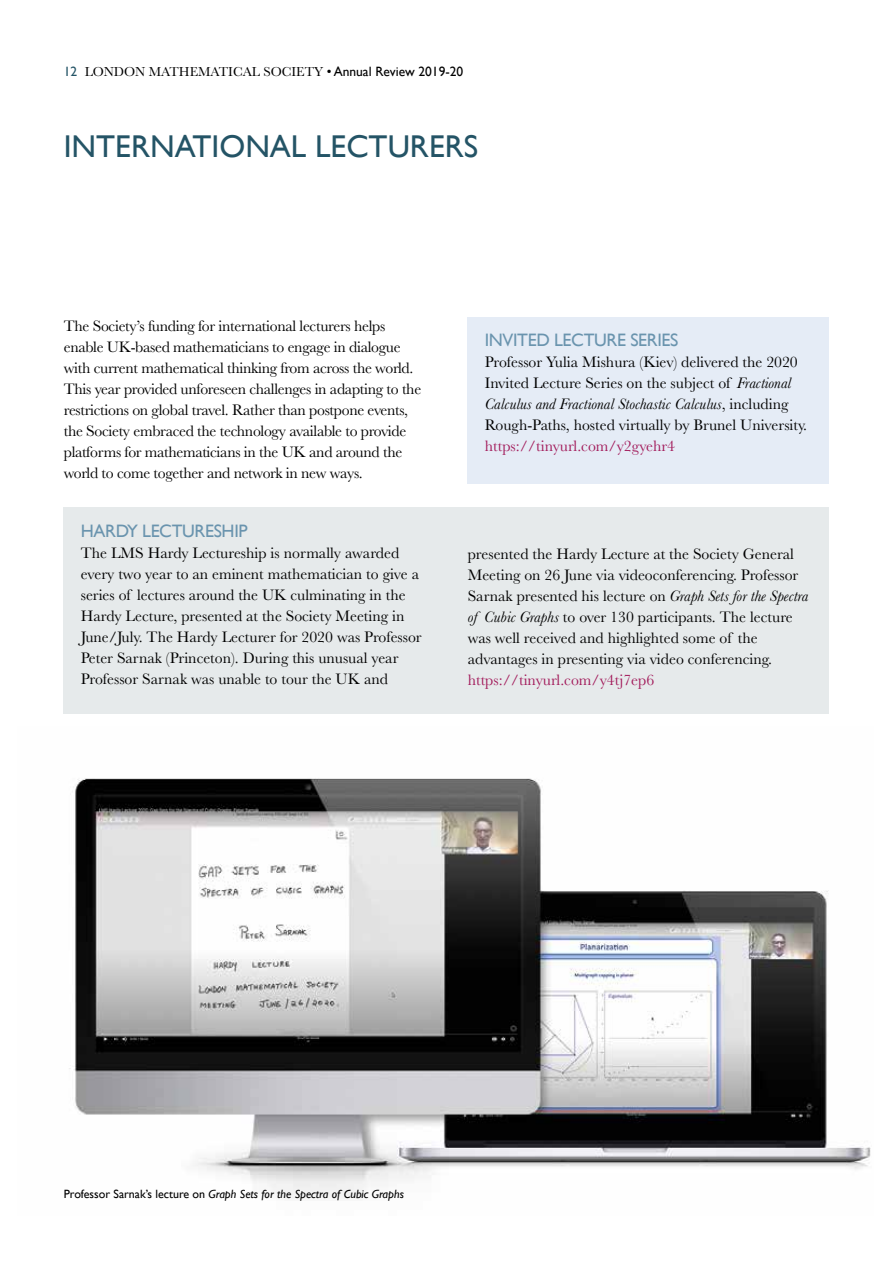
<style>
.page{position:relative;width:893px;height:1263px;background:#fff}
.page>*{position:absolute;margin:0;border:0;box-sizing:border-box;transform-origin:0 0}
.t1{font:31.5px "Gill Sans";color:#245466}
.t2{font:18px "Gill Sans";letter-spacing:-.02em;color:#6a94ae}
.t3{font:15.75px/21px "Baskerville";color:#000}
.t4{font:15.75px/21px "Baskerville";letter-spacing:-.02em;color:#000}
.t5{font:15.75px "Baskerville";color:#a21a5a}
.t6{font:13.5px "Baskerville";color:#000}
.t7{font:italic 12px "Gill Sans";color:#000}
.s1{font-family:"Gill Sans";color:#245466}
.s2{font-family:"Gill Sans"}
.s3{font-style:italic}
.s4{font-style:normal}
</style>
<div class="page">
<img style="left:69px;top:778px;width:802px;height:418px">
<div style="left:468px;top:317px;width:361px;height:166px;background:#e5ecf6"></div>
<div style="left:64px;top:507px;width:765px;height:207px;background:#e6eaeb"></div>
<p class="t6" style="left:64px;top:63px;width:401px"><span class="s1">12</span> LONDON MATHEMATICAL SOCIETY <span class="s2">• Annual Review 2019-20</span></p>
<h1 class="t1" style="left:64px;top:128px;width:416px">INTERNATIONAL LECTURERS</h1>
<p class="t4" style="left:64px;top:316px;width:359px">The Society’s funding for international lecturers helps enable UK-based mathematicians to engage in dialogue with current mathematical thinking from across the world.<br>This year provided unforeseen challenges in adapting to the restrictions on global travel. Rather than postpone events, the Society embraced the technology available to provide platforms for mathematicians in the UK and around the world to come together and network in new ways.</p>
<p class="t2" style="left:485px;top:330px;width:195px">INVITED LECTURE SERIES</p>
<p class="t3" style="left:485px;top:352px;width:324px">Professor Yulia Mishura (Kiev) delivered the 2020<br>Invited Lecture Series on the subject of <span class="s3">Fractional Calculus and Fractional Stochastic Calculus</span>, including Rough-Paths, hosted virtually by Brunel University.</p>
<p class="t5" style="left:485px;top:436px;width:192px">https://tinyurl.com/y2gyehr4</p>
<p class="t2" style="left:81px;top:520px;width:168px">HARDY LECTURESHIP</p>
<p class="t3" style="left:81px;top:542px;width:342px">The LMS Hardy Lectureship is normally awarded every two year to an eminent mathematician to give a series of lectures around the UK culminating in the Hardy Lecture, presented at the Society Meeting in June/July. The Hardy Lecturer for 2020 was Professor Peter Sarnak (Princeton). During this unusual year Professor Sarnak was unable to tour the UK and</p>
<p class="t3" style="left:468px;top:544px;width:342px">presented the Hardy Lecture at the Society General Meeting on 26 June via videoconferencing. Professor Sarnak presented his lecture on <span class="s3">Graph Sets for the Spectra of Cubic Graphs</span> to over 130 participants. The lecture was well received and highlighted some of the advantages in presenting via video conferencing.</p>
<p class="t5" style="left:468px;top:670px;width:188px">https://tinyurl.com/y4tj7ep6</p>
<p class="t7" style="left:64px;top:1187px;width:342px"><span class="s4">Professor Sarnak’s lecture on</span> Graph Sets for the Spectra of Cubic Graphs</p>
</div>
